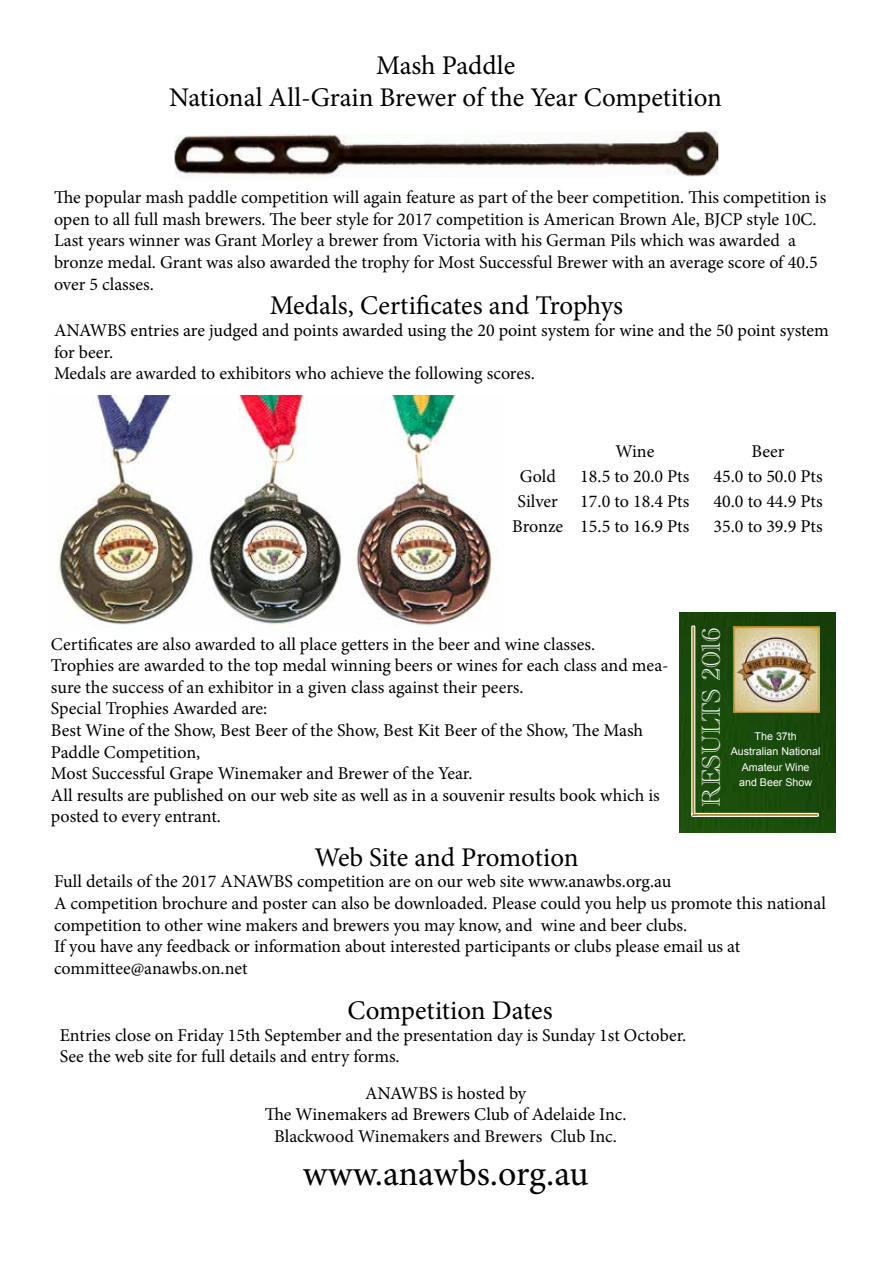
<style>
.page{position:relative;width:893px;height:1263px;background:#fff}
.page>*{position:absolute;margin:0;border:0;box-sizing:border-box;transform-origin:0 0}
.t1{font:36px "Minion Pro";letter-spacing:-.005em;color:#000}
.t2{font:27px/32.4px "Minion Pro";letter-spacing:-.005em;color:#000;text-align:center}
.t3{font:26.55px "Academy Engraved Let Plain";color:#fff}
.t4{font:18px/21.6px "Minion Pro";color:#000}
.t5{font:10.65px/15.3px "Arial";color:#fff;text-align:center}
</style>
<div class="page">
<svg style="left:679px;top:613px;width:157px;height:219px;background:#47672e"></svg>
<img style="left:174px;top:131px;width:544px;height:47px">
<img style="left:58px;top:396px;width:440px;height:236px">
<h2 class="t2" style="left:169px;top:49px;width:554px">Mash Paddle<br>National All-Grain Brewer of the Year Competition</h2>
<p class="t4" style="left:54px;top:187px;width:774px">The popular mash paddle competition will again feature as part of the beer competition. This competition is open to all full mash brewers. The beer style for 2017 competition is American Brown Ale, BJCP style 10C.<br>Last years winner was Grant Morley a brewer from Victoria with his German Pils which was awarded a bronze medal. Grant was also awarded the trophy for Most Successful Brewer with an average score of 40.5 over 5 classes.</p>
<h2 class="t2" style="left:270px;top:290px;width:355px">Medals, Certificates and Trophys</h2>
<p class="t4" style="left:54px;top:320px;width:776px">ANAWBS entries are judged and points awarded using the 20 point system for wine and the 50 point system for beer.<br>Medals are awarded to exhibitors who achieve the following scores.</p>
<p class="t4" style="left:615px;top:441px;width:41px">Wine</p>
<p class="t4" style="left:752px;top:441px;width:35px">Beer</p>
<p class="t4" style="left:520px;top:466px;width:38px">Gold</p>
<p class="t4" style="left:580px;top:466px;width:111px">18.5 to 20.0 Pts</p>
<p class="t4" style="left:714px;top:466px;width:111px">45.0 to 50.0 Pts</p>
<p class="t4" style="left:518px;top:491px;width:173px">Silver 17.0 to 18.4 Pts</p>
<p class="t4" style="left:714px;top:491px;width:111px">40.0 to 44.9 Pts</p>
<p class="t4" style="left:512px;top:516px;width:179px">Bronze 15.5 to 16.9 Pts</p>
<p class="t4" style="left:714px;top:516px;width:111px">35.0 to 39.9 Pts</p>
<h3 class="t3" style="left:696px;top:807px;width:182px;rotate:-90deg">RESULTS 2016</h3>
<p class="t4" style="left:51px;top:633px;width:619px">Certificates are also awarded to all place getters in the beer and wine classes.<br>Trophies are awarded to the top medal winning beers or wines for each class and mea&shy;sure the success of an exhibitor in a given class against their peers.<br>Special Trophies Awarded are:<br>Best Wine of the Show, Best Beer of the Show, Best Kit Beer of the Show, The Mash Paddle Competition,<br>Most Successful Grape Winemaker and Brewer of the Year.<br>All results are published on our web site as well as in a souvenir results book which is posted to every entrant.</p>
<h2 class="t2" style="left:314px;top:841px;width:266px">Web Site and Promotion</h2>
<p class="t4" style="left:54px;top:871px;width:773px">Full details of the 2017 ANAWBS competition are on our web site www.anawbs.org.au<br>A competition brochure and poster can also be downloaded. Please could you help us promote this national competition to other wine makers and brewers you may know, and wine and beer clubs.<br>If you have any feedback or information about interested participants or clubs please email us at committee@anawbs.on.net</p>
<h2 class="t2" style="left:347px;top:994px;width:207px">Competition Dates</h2>
<p class="t4" style="left:60px;top:1024px;width:628px">Entries close on Friday 15th September and the presentation day is Sunday 1st October.<br>See the web site for full details and entry forms.</p>
<p class="t4" style="left:265px;top:1082px;width:363px;text-align:center">ANAWBS is hosted by<br>The Winemakers ad Brewers Club of Adelaide Inc.<br>Blackwood Winemakers and Brewers Club Inc.</p>
<h1 class="t1" style="left:303px;top:1149px;width:287px">www.anawbs.org.au</h1>
<p class="t5" style="left:731px;top:729px;width:91px">The 37th<br>Australian National<br>Amateur Wine<br>and Beer Show</p>
</div>
